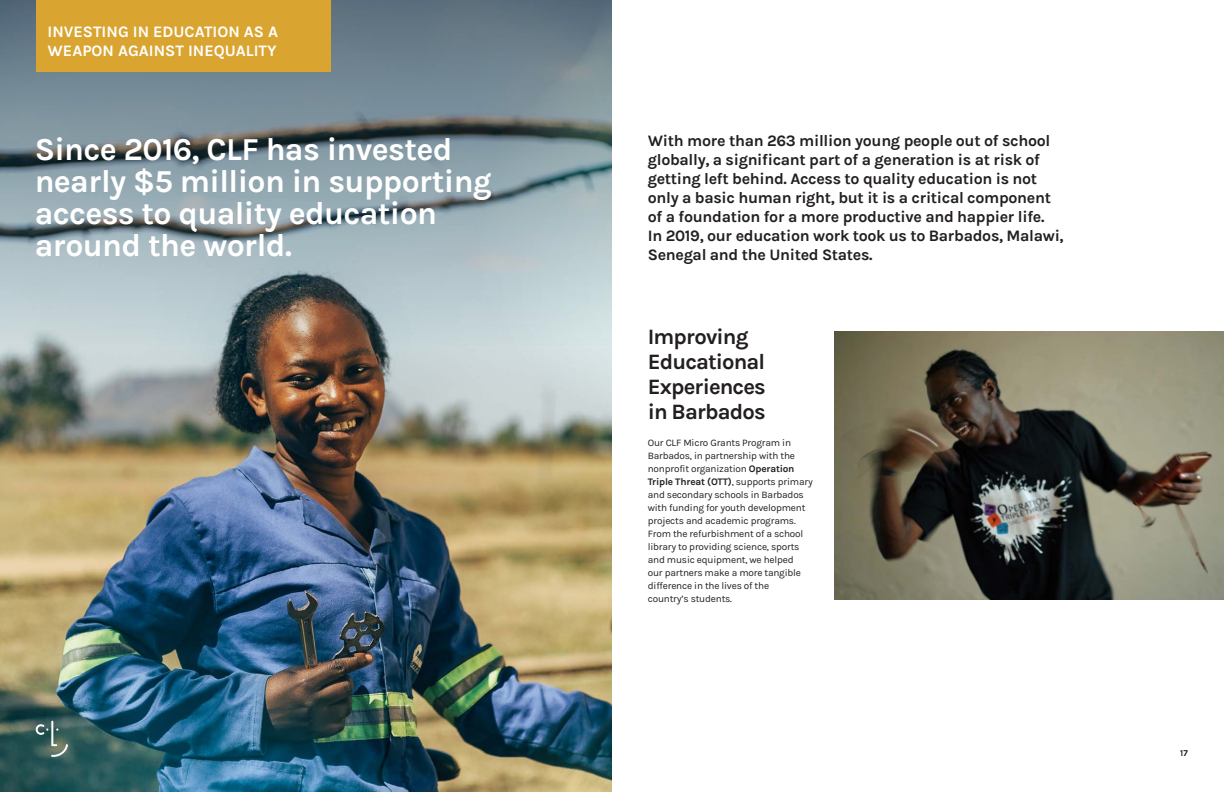
<style>
.page{position:relative;width:1224px;height:792px;background:#fff}
.page>*{position:absolute;margin:0;border:0;box-sizing:border-box;transform-origin:0 0}
.t1{font:700 32px/32px "Karla";letter-spacing:-.02em;color:#fff}
.t2{font:700 22px/25px "Karla";letter-spacing:-.04em;color:#231f20}
.t3{font:700 16px/19px "Karla";letter-spacing:-.02em;color:#231f20}
.t4{font:700 16px/19.2px "Karla";color:#fff}
.t5{font:10px/13px "Karla";letter-spacing:-.02em;color:#231f20}
.t6{font:700 9px "Karla";color:#231f20}
.s1{font-weight:700}
</style>
<div class="page">
<img style="left:0;top:347px;width:612px;height:445px">
<svg style="left:0;top:0;width:612px;height:347px;background:#8a9ba1"></svg>
<div style="left:36px;top:0;width:294px;height:71px;background:#d9a42f"></div>
<svg style="left:36px;top:721px;width:32px;height:36px"></svg>
<img style="left:834px;top:332px;width:390px;height:268px">
<p class="t4" style="left:48px;top:22px;width:232px">INVESTING IN EDUCATION AS A<br>WEAPON AGAINST INEQUALITY</p>
<p class="t1" style="left:35px;top:134px;width:458px">Since 2016, CLF has invested nearly $5 million in supporting access to quality education around the world.</p>
<p class="t3" style="left:648px;top:131px;width:417px">With more than 263 million young people out of school globally, a significant part of a generation is at risk of getting left behind. Access to quality education is not only a basic human right, but it is a critical component of a foundation for a more productive and happier life.<br>In 2019, our education work took us to Barbados, Malawi, Senegal and the United States.</p>
<p class="t2" style="left:648px;top:324px;width:120px">Improving<br>Educational<br>Experiences in Barbados</p>
<p class="t5" style="left:648px;top:436px;width:167px">Our CLF Micro Grants Program in<br>Barbados, in partnership with the nonprofit organization <span class="s1">Operation<br>Triple Threat (OTT)</span>, supports primary and secondary schools in Barbados with funding for youth development projects and academic programs.<br>From the refurbishment of a school library to providing science, sports and music equipment, we helped<br>our partners make a more tangible difference in the lives of the<br>country’s students.</p>
<p class="t6" style="left:1180px;top:748px;width:9px">17</p>
</div>
